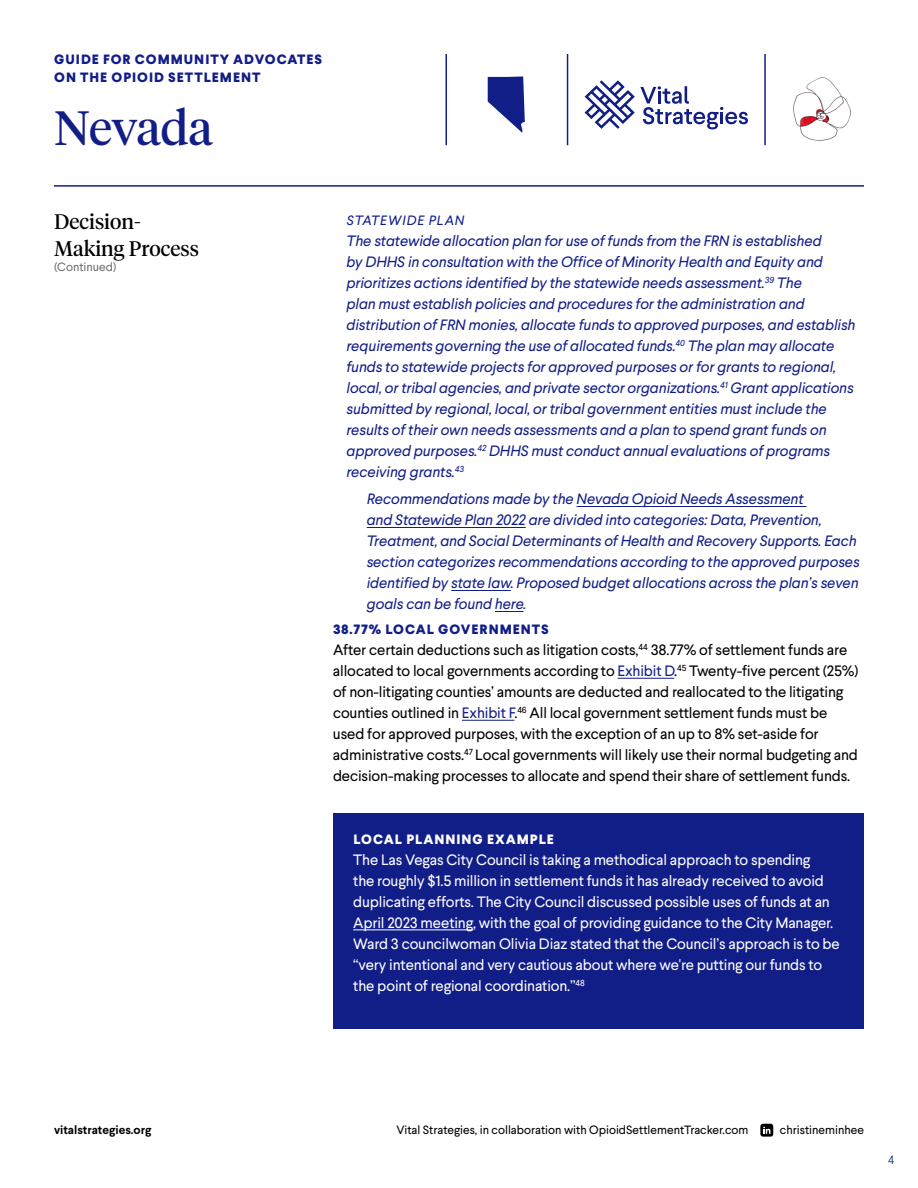
<style>
.page{position:relative;width:918px;height:1188px;background:#fff}
.page>*{position:absolute;margin:0;border:0;box-sizing:border-box;transform-origin:0 0}
.t1{font:48px "Tiempos Headline";letter-spacing:-.01em;color:#121e87}
.H3{font:21px/27px "Tiempos Headline";color:#000}
.T1_indent{font:italic 15px/21px "Larsseit";letter-spacing:-.01em;color:#121e87}
.T1{font:15px/21px "Larsseit";letter-spacing:-.01em;color:#000}
.T1-2{font:15px/21px "Larsseit";letter-spacing:-.01em;color:#fff}
.T1_Bullet_step_2{font:italic 15px/21px "Larsseit";letter-spacing:-.01em;color:#121e87}
.H6{font:800 13.5px/18px "Larsseit";letter-spacing:.07em;color:#121e87}
.H6-2{font:800 13.5px "Larsseit";letter-spacing:.07em;color:#fff}
.H6-3{font:italic 13.5px "Larsseit";letter-spacing:.07em;color:#121e87}
.t2{font:12px "Larsseit";color:#000}
.t3{font:700 12px "Larsseit";color:#000}
.H3-2{font:12px "Larsseit";color:#6d6e71}
.t4{font:300 12px "Larsseit";color:#121e87}
.s1{color:#121e87}
</style>
<div class="page">
<svg style="left:585px;top:80px;width:163px;height:49px"></svg>
<hr style="left:446px;top:54px;width:1px;height:91px;background:#121e87">
<hr style="left:567px;top:54px;width:1px;height:91px;background:#121e87">
<hr style="left:764px;top:54px;width:2px;height:91px;background:#121e87">
<img style="left:793px;top:77px;width:58px;height:64px">
<div style="left:760px;top:1124px;width:13px;height:13px;background:#000;border-radius:3px"></div>
<svg style="left:763px;top:1127px;width:7px;height:7px"></svg>
<svg style="left:488px;top:77px;width:37px;height:56px"></svg>
<hr style="left:54px;top:185px;width:810px;height:2px;background:#121e87">
<hr style="left:577px;top:506px;width:229px;height:1px;background:#121e87">
<hr style="left:367px;top:527px;width:159px;height:1px;background:#121e87">
<hr style="left:451px;top:590px;width:60px;height:1px;background:#121e87">
<svg style="left:495px;top:611px;width:29px;height:1px"></svg>
<hr style="left:618px;top:678px;width:56px;height:1px;background:#121e87">
<hr style="left:462px;top:720px;width:52px;height:1px;background:#121e87">
<div style="left:333px;top:813px;width:531px;height:216px;background:#121e87"></div>
<hr style="left:353px;top:930px;width:120px;height:1px;background:#fff">
<p class="H6" style="left:54px;top:51px;width:269px">GUIDE FOR COMMUNITY ADVOCATES<br>ON THE OPIOID SETTLEMENT</p>
<h1 class="t1" style="left:54px;top:95px;width:160px">Nevada</h1>
<h1 class="H3" style="left:54px;top:207px;width:147px">Decision-<br>Making Process</h1>
<h1 class="H3-2" style="left:54px;top:259px;width:64px">(Continued)</h1>
<h2 class="H6-3" style="left:347px;top:211px;width:119px">STATEWIDE PLAN</h2>
<p class="T1_indent" style="left:346px;top:230px;width:511px">The statewide allocation plan for use of funds from the FRN is established<br>by DHHS in consultation with the Office of Minority Health and Equity and prioritizes actions identified by the statewide needs assessment.<sup>39</sup> The<br>plan must establish policies and procedures for the administration and distribution of FRN monies, allocate funds to approved purposes, and establish requirements governing the use of allocated funds.<sup>40</sup> The plan may allocate funds to statewide projects for approved purposes or for grants to regional, local, or tribal agencies, and private sector organizations.<sup>41</sup> Grant applications submitted by regional, local, or tribal government entities must include the results of their own needs assessments and a plan to spend grant funds on approved purposes.<sup>42</sup> DHHS must conduct annual evaluations of programs receiving grants.<sup>43</sup></p>
<p class="T1_Bullet_step_2" style="left:367px;top:488px;width:495px">Recommendations made by the Nevada Opioid Needs Assessment<br>and Statewide Plan 2022 are divided into categories: Data, Prevention, Treatment, and Social Determinants of Health and Recovery Supports. Each section categorizes recommendations according to the approved purposes identified by state law. Proposed budget allocations across the plan’s seven goals can be found here.</p>
<h2 class="H6" style="left:333px;top:620px;width:217px">38.77% LOCAL GOVERNMENTS</h2>
<p class="T1" style="left:333px;top:639px;width:527px">After certain deductions such as litigation costs,<sup>44</sup> 38.77% of settlement funds are allocated to local governments according to <span class="s1">Exhibit D</span>.<sup>45</sup> Twenty-five percent (25%) of non-litigating counties’ amounts are deducted and reallocated to the litigating counties outlined in <span class="s1">Exhibit F</span>.<sup>46</sup> All local government settlement funds must be used for approved purposes, with the exception of an up to 8% set-aside for administrative costs.<sup>47</sup> Local governments will likely use their normal budgeting and decision-making processes to allocate and spend their share of settlement funds.</p>
<h2 class="H6-2" style="left:354px;top:830px;width:202px">LOCAL PLANNING EXAMPLE</h2>
<p class="T1-2" style="left:353px;top:849px;width:488px">The Las Vegas City Council is taking a methodical approach to spending<br>the roughly $1.5 million in settlement funds it has already received to avoid duplicating efforts. The City Council discussed possible uses of funds at an April 2023 meeting, with the goal of providing guidance to the City Manager.<br>Ward 3 councilwoman Olivia Diaz stated that the Council’s approach is to be “very intentional and very cautious about where we're putting our funds to the point of regional coordination.”<sup>48</sup></p>
<p class="t3" style="left:54px;top:1122px;width:99px">vitalstrategies.org</p>
<p class="t2" style="left:396px;top:1122px;width:354px">Vital Strategies, in collaboration with OpioidSettlementTracker.com</p>
<p class="t2" style="left:780px;top:1122px;width:86px">christineminhee</p>
<p class="t4" style="left:888px;top:1152px;width:8px">4</p>
</div>
